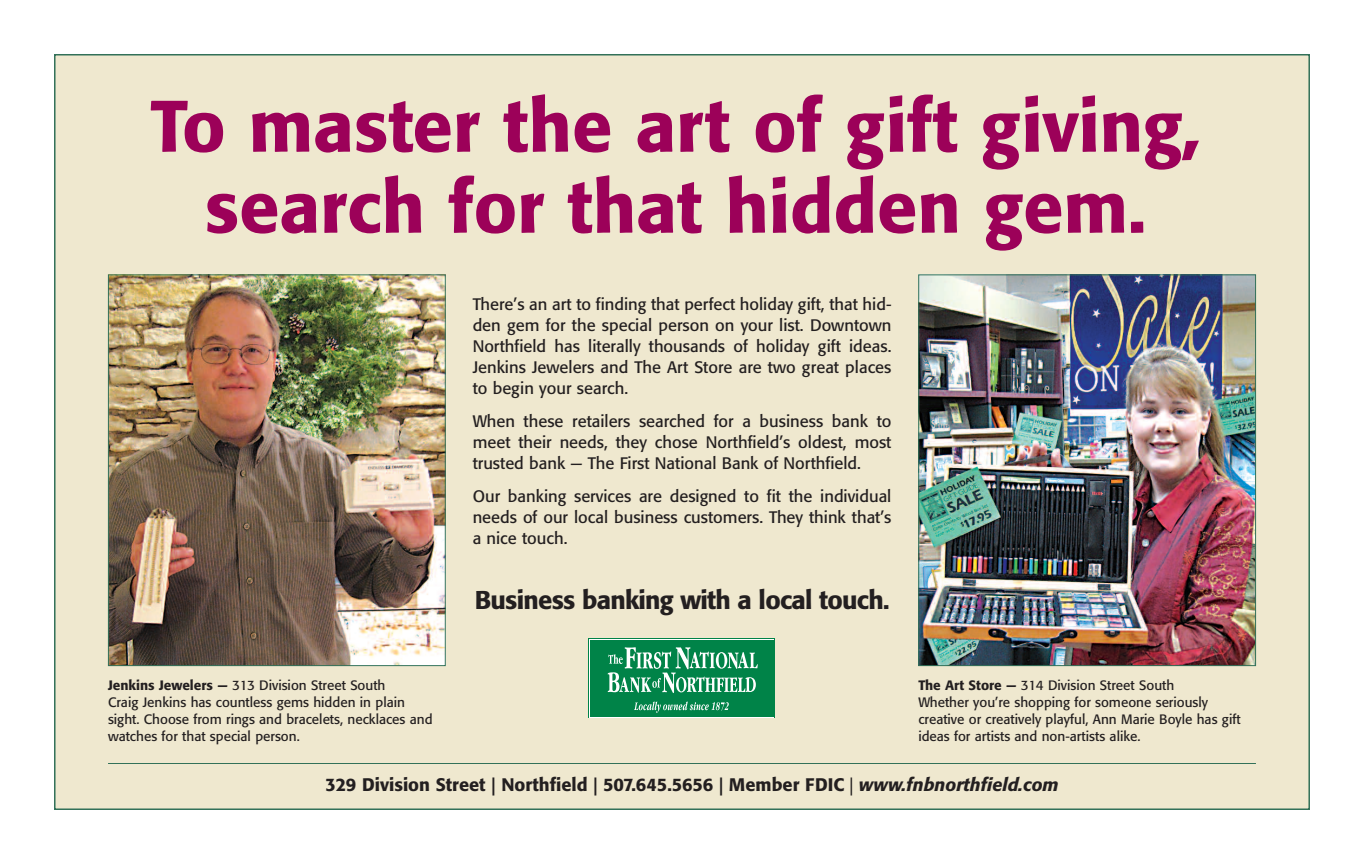
<style>
.page{position:relative;width:1364px;height:864px;background:#fff}
.page>*{position:absolute;margin:0;border:0;box-sizing:border-box;transform-origin:0 0}
.t1{font:500 72px/81px "Formata";color:#9c0159;text-align:center}
.t2{font:500 25.5px "Formata";letter-spacing:-.03em;color:#231f20}
.t3{font:500 18px "Formata";color:#231f20}
.t4{font:16.5px/21px "Formata";color:#231f20;text-align:justify}
.t5{font:13.5px/17px "Formata";color:#231f20}
.s1{font-weight:500}
.s2{font-family:"Adobe Garamond";font-weight:600}
.s3{font-style:italic}
</style>
<div class="page">
<div style="left:55px;top:55px;width:1254px;height:754px;background:#efe8cf"></div>
<hr style="left:108px;top:763px;width:1148px;height:1px;background:#327159">
<svg style="left:588px;top:638px;width:187px;height:80px"></svg>
<svg style="left:589px;top:639px;width:185px;height:78px"></svg>
<div style="left:590px;top:640px;width:183px;height:76px;background:#008348"></div>
<svg style="left:607px;top:647px;width:150px;height:46px"></svg>
<svg style="left:634px;top:702px;width:94px;height:11px"></svg>
<img style="left:110px;top:276px;width:334px;height:388px">
<div style="left:108px;top:274px;width:338px;height:392px;border:1px solid #327159"></div>
<img style="left:920px;top:276px;width:333px;height:388px">
<div style="left:918px;top:274px;width:337px;height:392px;border:1px solid #327159"></div>
<h1 class="t1" style="left:150px;top:92px;width:1051px">To master the art of gift giving, search for that hidden gem.</h1>
<p class="t4" style="left:472px;top:295px;width:420px">There’s an art to finding that perfect holiday gift, that hid&shy;den gem for the special person on your list. Downtown Northfield has literally thousands of holiday gift ideas.<br>Jenkins Jewelers and The Art Store are two great places to begin your search.</p>
<p class="t4" style="left:472px;top:412px;width:420px">When these retailers searched for a business bank to meet their needs, they chose Northfield’s oldest, most trusted bank — The First National Bank of Northfield.</p>
<p class="t4" style="left:472px;top:487px;width:420px">Our banking services are designed to fit the individual needs of our local business customers. They think that’s a nice touch.</p>
<h2 class="t2" style="left:475px;top:589px;width:416px">Business banking with a local touch.</h2>
<p class="t5" style="left:108px;top:678px;width:326px"><span class="s1">Jenkins Jewelers —</span> 313 Division Street South<br>Craig Jenkins has countless gems hidden in plain sight. Choose from rings and bracelets, necklaces and watches for that special person.</p>
<p class="t5" style="left:918px;top:678px;width:324px"><span class="s1">The Art Store —</span> 314 Division Street South<br>Whether you’re shopping for someone seriously creative or creatively playful, Ann Marie Boyle has gift ideas for artists and non-artists alike.</p>
<p class="t3" style="left:325px;top:777px;width:734px">329 Division Street | Northfield | 507.645.5656 | Member FDIC <span class="s2">|</span> <span class="s3">www.fnbnorthfield.com</span></p>
</div>
